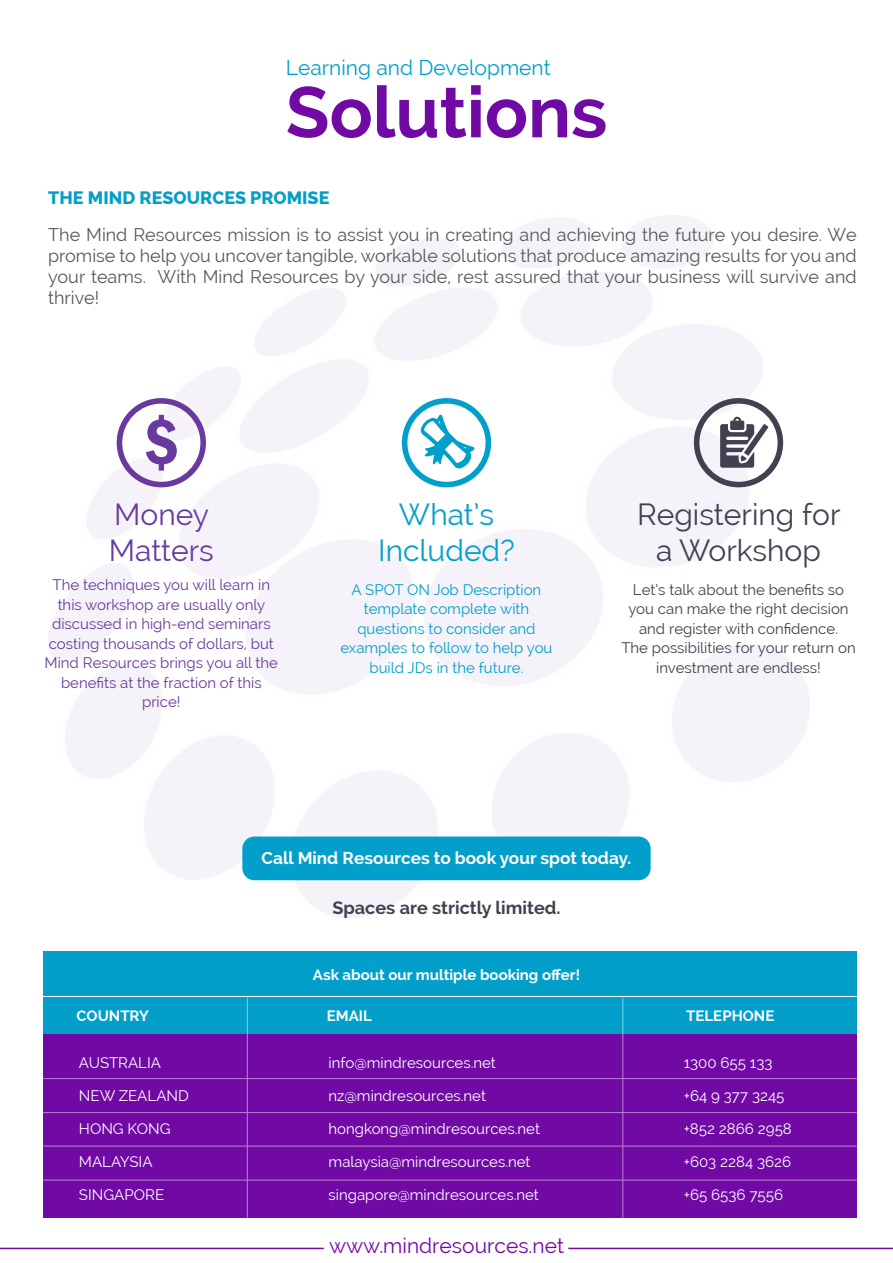
<style>
.page{position:relative;width:893px;height:1263px;background:#fff}
.page>*{position:absolute;margin:0;border:0;box-sizing:border-box;transform-origin:0 0}
.t1{font:700 71.4px "Raleway";color:#7109a4}
.t2{font:30px/36px "Raleway";color:#414150;text-align:center}
.t3{font:30px/36px "Raleway";color:#029fcb;text-align:center}
.t4{font:30px/36px "Raleway";color:#693a9e}
.t5{font:21px "Raleway";color:#029fcb}
.t6{font:21px "Raleway";color:#7109a4}
.t7{font:18px/21px "Raleway";color:#58595b;text-align:justify}
.t8{font:700 18px "Raleway";color:#414150}
.t9{font:800 18px "Raleway";color:#029fcb}
.t10{font:700 17.25px "Raleway";color:#fff}
.t11{font:15px "Raleway";color:#fff}
.t12{font:15px/19.5px "Raleway";color:#693a9e;text-align:center}
.t13{font:15px/19.5px "Raleway";color:#414150;text-align:center}
.t14{font:15px/19.5px "Raleway";color:#029fcb;text-align:center}
.t15{font:700 15px "Raleway";color:#fff}
</style>
<div class="page">
<img style="left:48px;top:215px;width:762px;height:703px">
<svg style="left:117px;top:398px;width:89px;height:89px"></svg>
<svg style="left:402px;top:398px;width:89px;height:89px"></svg>
<svg style="left:694px;top:398px;width:89px;height:89px"></svg>
<div style="left:43px;top:951px;width:814px;height:267px;background:#7109a4"></div>
<div style="left:43px;top:951px;width:814px;height:83px;background:#029fcb"></div>
<div style="left:242px;top:836px;width:409px;height:44px;background:#029fcb;border-radius:12px"></div>
<hr style="left:43px;top:1078px;width:814px;height:1px;background:#fff">
<hr style="left:247px;top:997px;width:1px;height:221px;background:#fff">
<hr style="left:622px;top:997px;width:1px;height:221px;background:#fff">
<hr style="left:43px;top:1112px;width:814px;height:1px;background:#fff">
<hr style="left:43px;top:1146px;width:814px;height:1px;background:#fff">
<hr style="left:43px;top:1180px;width:814px;height:1px;background:#fff">
<hr style="left:43px;top:996px;width:814px;height:1px;background:#fff">
<hr style="left:0;top:1248px;width:324px;height:1px;background:#7109a4">
<hr style="left:568px;top:1248px;width:325px;height:1px;background:#7109a4">
<p class="t5" style="left:286px;top:55px;width:266px">Learning and Development</p>
<h1 class="t1" style="left:286px;top:71px;width:323px">Solutions</h1>
<p class="t9" style="left:48px;top:187px;width:283px">THE MIND RESOURCES PROMISE</p>
<p class="t7" style="left:48px;top:224px;width:810px">The Mind Resources mission is to assist you in creating and achieving the future you desire. We promise to help you uncover tangible, workable solutions that produce amazing results for you and your teams. With Mind Resources by your side, rest assured that your business will survive and thrive!</p>
<h2 class="t4" style="left:109px;top:496px;width:107px">Money<br>Matters</h2>
<p class="t12" style="left:45px;top:575px;width:235px">The techniques you will learn in this workshop are usually only discussed in high-end seminars costing thousands of dollars, but<br>Mind Resources brings you all the benefits at the fraction of this price!</p>
<h2 class="t3" style="left:378px;top:496px;width:138px">What’s<br>Included?</h2>
<p class="t14" style="left:340px;top:579px;width:214px">A SPOT ON Job Description template complete with questions to consider and examples to follow to help you build JDs in the future.</p>
<h2 class="t2" style="left:637px;top:496px;width:205px">Registering for a Workshop</h2>
<p class="t13" style="left:621px;top:579px;width:236px">Let’s talk about the benefits so you can make the right decision and register with confidence.<br>The possibilities for your return on investment are endless!</p>
<p class="t10" style="left:262px;top:848px;width:371px">Call Mind Resources to book your spot today.</p>
<p class="t8" style="left:332px;top:897px;width:230px">Spaces are strictly limited.</p>
<p class="t15" style="left:77px;top:1007px;width:74px">COUNTRY</p>
<p class="t11" style="left:79px;top:1054px;width:84px">AUSTRALIA</p>
<p class="t11" style="left:79px;top:1087px;width:111px">NEW ZEALAND</p>
<p class="t11" style="left:79px;top:1120px;width:93px">HONG KONG</p>
<p class="t11" style="left:79px;top:1153px;width:75px">MALAYSIA</p>
<p class="t11" style="left:79px;top:1186px;width:87px">SINGAPORE</p>
<p class="t15" style="left:313px;top:966px;width:269px">Ask about our multiple booking offer!</p>
<p class="t15" style="left:327px;top:1007px;width:47px">EMAIL</p>
<p class="t15" style="left:686px;top:1007px;width:90px">TELEPHONE</p>
<p class="t11" style="left:329px;top:1054px;width:169px">info@mindresources.net</p>
<p class="t11" style="left:329px;top:1087px;width:159px">nz@mindresources.net</p>
<p class="t11" style="left:329px;top:1120px;width:213px">hongkong@mindresources.net</p>
<p class="t11" style="left:329px;top:1153px;width:203px">malaysia@mindresources.net</p>
<p class="t11" style="left:329px;top:1186px;width:212px">singapore@mindresources.net</p>
<p class="t6" style="left:329px;top:1233px;width:236px">www.mindresources.net</p>
<p class="t11" style="left:684px;top:1054px;width:90px">1300 655 133</p>
<p class="t11" style="left:684px;top:1087px;width:102px">+64 9 377 3245</p>
<p class="t11" style="left:684px;top:1120px;width:110px">+852 2866 2958</p>
<p class="t11" style="left:684px;top:1153px;width:109px">+603 2284 3626</p>
<p class="t11" style="left:684px;top:1186px;width:101px">+65 6536 7556</p>
</div>
